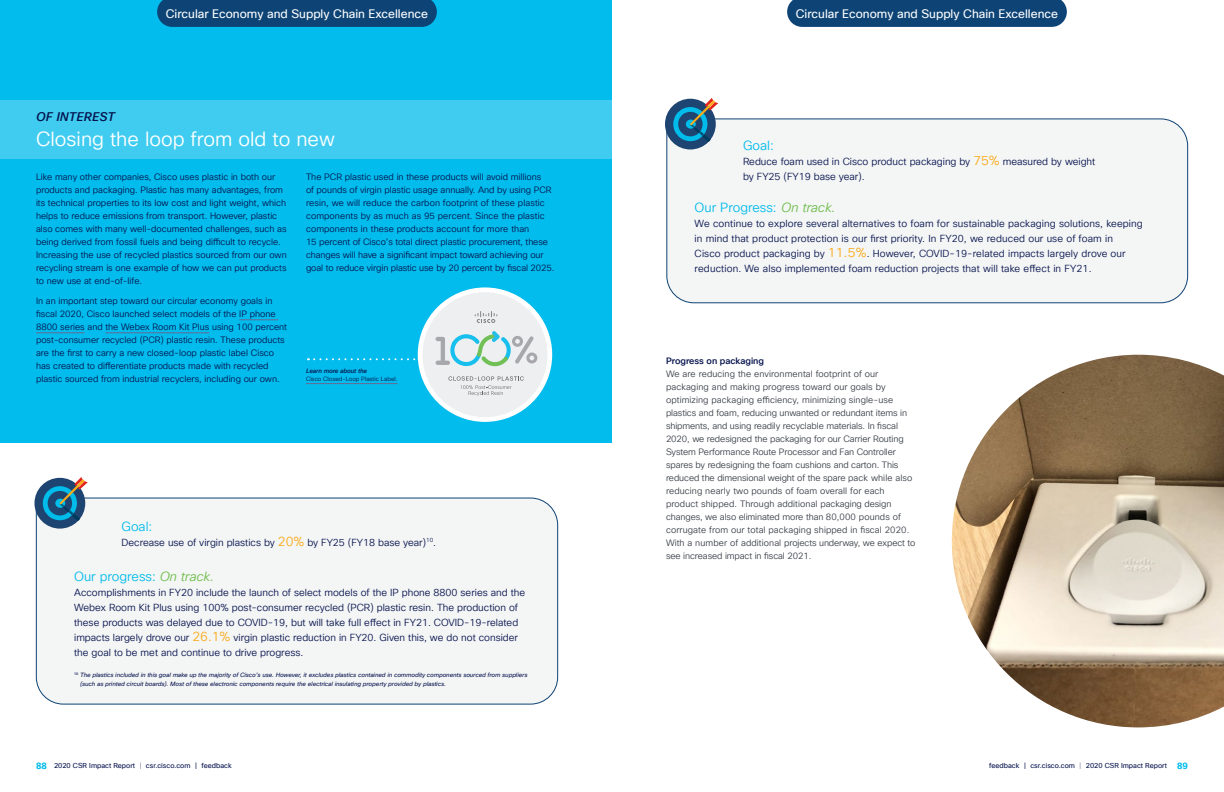
<style>
.page{position:relative;width:1224px;height:792px;background:#fff}
.page>*{position:absolute;margin:0;border:0;box-sizing:border-box;transform-origin:0 0}
.Interior-H1_WHITE{font:20px "Cisco Sans TT Light";color:#fff}
.Pull_Quote{font:13px "Cisco Sans TT Light";color:#01bcec}
.t1{font:12px "Cisco Sans TT";color:#fff}
.Interior-H1_WHITE-2{font:italic 500 12px "Cisco Sans TT";letter-spacing:.03em;color:#05124d}
.Pull_Quote-2{font:10px/15px "Cisco Sans TT Light";color:#05124d}
.Body_Copy{font:9px/13px "Cisco Sans TT Light";color:#05124d}
.Body_Copy-2{font:9px/13px "Cisco Sans TT Light";letter-spacing:-.01em;color:#393e47}
.Interior-H3{font:500 9px "Cisco Sans TT";color:#05124d}
.t2{font:700 9px "Cisco Sans TT";color:#01bcec}
.t3{font:7px "Cisco Sans TT";color:#05124d}
.Interior-H3-2{font:italic 6px/9px "Cisco Sans TT";color:#05124d}
.Interior-H3-3{font:6px/8px "Cisco Sans TT Light";color:#05124d}
.s1{font-family:"Cisco Sans TT";font-weight:500;font-style:italic}
.s2{font-size:13px;color:#faab1a}
.s3{font-style:italic;color:#6dbe4b}
.s4{font-weight:700;font-size:9px;color:#01bcec}
.s5{font-weight:100}
</style>
<div class="page">
<div style="left:36px;top:497px;width:522px;height:208px;background:#f4f5f5"></div>
<div style="left:34px;top:478px;width:51px;height:51px;background:#1e4471;border-radius:50%"></div>
<svg style="left:43px;top:477px;width:45px;height:44px"></svg>
<div style="left:0;top:0;width:612px;height:443px;background:#01bcec"></div>
<div style="left:0;top:100px;width:612px;height:58px;background:#3fccf0"></div>
<hr style="left:239px;top:320px;width:39px;height:1px;background:#676991">
<hr style="left:36px;top:333px;width:49px;height:1px;background:#676991">
<hr style="left:105px;top:333px;width:104px;height:1px;background:#676991">
<div style="left:157px;top:0;width:280px;height:27px;background:#0d4375"></div>
<div style="left:787px;top:0;width:280px;height:27px;background:#0d4375"></div>
<hr style="left:306px;top:383px;width:92px;height:1px;background:#676991">
<img style="left:952px;top:355px;width:272px;height:372px">
<svg style="left:308px;top:358px;width:110px;height:2px"></svg>
<div style="left:418px;top:287px;width:134px;height:135px;background:#fff;border-radius:50%"></div>
<div style="left:423px;top:292px;width:124px;height:125px;background:#edeff0;border-radius:50%"></div>
<svg style="left:436px;top:331px;width:101px;height:35px"></svg>
<hr style="left:436px;top:361px;width:14px;height:4px;background:#a8a8ac;border-radius:2px">
<svg style="left:475px;top:311px;width:22px;height:12px"></svg>
<svg style="left:448px;top:376px;width:76px;height:20px"></svg>
<div style="left:666px;top:118px;width:522px;height:185px;background:#f4f5f5"></div>
<div style="left:665px;top:99px;width:51px;height:50px;background:#1e4471;border-radius:50%"></div>
<svg style="left:673px;top:98px;width:45px;height:44px"></svg>
<p class="t1" style="left:166px;top:6px;width:264px">Circular Economy and Supply Chain Excellence</p>
<p class="t1" style="left:796px;top:6px;width:264px">Circular Economy and Supply Chain Excellence</p>
<p class="Interior-H1_WHITE-2" style="left:36px;top:109px;width:80px">OF INTEREST</p>
<p class="Interior-H1_WHITE" style="left:36px;top:126px;width:300px">Closing the loop from old to new</p>
<p class="Body_Copy" style="left:36px;top:171px;width:252px">Like many other companies, Cisco uses plastic in both our products and packaging. Plastic has many advantages, from its technical properties to its low cost and light weight, which helps to reduce emissions from transport. However, plastic also comes with many well-documented challenges, such as being derived from fossil fuels and being difficult to recycle.<br>Increasing the use of recycled plastics sourced from our own recycling stream is one example of how we can put products to new use at end-of-life.</p>
<p class="Body_Copy" style="left:36px;top:295px;width:253px">In an important step toward our circular economy goals in fiscal 2020, Cisco launched select models of the IP phone 8800 series and the Webex Room Kit Plus using 100 percent post-consumer recycled (PCR) plastic resin. These products are the first to carry a new closed-loop plastic label Cisco has created to differentiate products made with recycled plastic sourced from industrial recyclers, including our own.</p>
<p class="Body_Copy" style="left:306px;top:171px;width:250px">The PCR plastic used in these products will avoid millions<br>of pounds of virgin plastic usage annually. And by using PCR resin, we will reduce the carbon footprint of these plastic components by as much as 95 percent. Since the plastic components in these products account for more than<br>15 percent of Cisco’s total direct plastic procurement, these changes will have a significant impact toward achieving our goal to reduce virgin plastic use by 20 percent by fiscal 2025.</p>
<p class="Interior-H3-3" style="left:306px;top:367px;width:93px"><span class="s1">Learn more about the<br></span>Cisco Closed-Loop Plastic Label.</p>
<p class="Pull_Quote" style="left:122px;top:518px;width:32px">Goal:</p>
<p class="Pull_Quote-2" style="left:122px;top:535px;width:316px">Decrease use of virgin plastics by <span class="s2">20%</span> by FY25 (FY18 base year)<sup>10</sup>.</p>
<p class="Pull_Quote" style="left:74px;top:568px;width:141px">Our progress: <span class="s3">On track.</span></p>
<p class="Pull_Quote-2" style="left:74px;top:585px;width:453px">Accomplishments in FY20 include the launch of select models of the IP phone 8800 series and the Webex Room Kit Plus using 100% post-consumer recycled (PCR) plastic resin. The production of these products was delayed due to COVID-19, but will take full effect in FY21. COVID-19-related impacts largely drove our <span class="s2">26.1%</span> virgin plastic reduction in FY20. Given this, we do not consider the goal to be met and continue to drive progress.</p>
<p class="Interior-H3-2" style="left:80px;top:671px;width:449px;text-indent:-6px"><sup>10</sup> The plastics included in this goal make up the majority of Cisco’s use. However, it excludes plastics contained in commodity components sourced from suppliers (such as printed circuit boards). Most of these electronic components require the electrical insulating property provided by plastics.</p>
<p class="Pull_Quote" style="left:743px;top:137px;width:32px">Goal:</p>
<p class="Pull_Quote-2" style="left:743px;top:154px;width:354px">Reduce foam used in Cisco product packaging by <span class="s2">75%</span> measured by weight by FY25 (FY19 base year).</p>
<p class="Pull_Quote" style="left:695px;top:199px;width:142px">Our Progress: <span class="s3">On track.</span></p>
<p class="Pull_Quote-2" style="left:695px;top:216px;width:450px">We continue to explore several alternatives to foam for sustainable packaging solutions, keeping in mind that product protection is our first priority. In FY20, we reduced our use of foam in<br>Cisco product packaging by <span class="s2">11.5%</span>. However, COVID-19-related impacts largely drove our reduction. We also implemented foam reduction projects that will take effect in FY21.</p>
<p class="Interior-H3" style="left:666px;top:355px;width:100px">Progress on packaging</p>
<p class="Body_Copy-2" style="left:666px;top:367px;width:251px">We are reducing the environmental footprint of our packaging and making progress toward our goals by optimizing packaging efficiency, minimizing single-use plastics and foam, reducing unwanted or redundant items in shipments, and using readily recyclable materials. In fiscal 2020, we redesigned the packaging for our Carrier Routing System Performance Route Processor and Fan Controller spares by redesigning the foam cushions and carton. This reduced the dimensional weight of the spare pack while also reducing nearly two pounds of foam overall for each product shipped. Through additional packaging design changes, we also eliminated more than 80,000 pounds of corrugate from our total packaging shipped in fiscal 2020.<br>With a number of additional projects underway, we expect to see increased impact in fiscal 2021.</p>
<p class="t3" style="left:36px;top:761px;width:197px"><span class="s4">88</span> 2020 CSR Impact Report <span class="s5">|</span> csr.cisco.com | feedback</p>
<p class="t3" style="left:989px;top:761px;width:179px">feedback | csr.cisco.com <span class="s5">|</span> 2020 CSR Impact Report</p>
<p class="t2" style="left:1177px;top:760px;width:12px">89</p>
</div>
